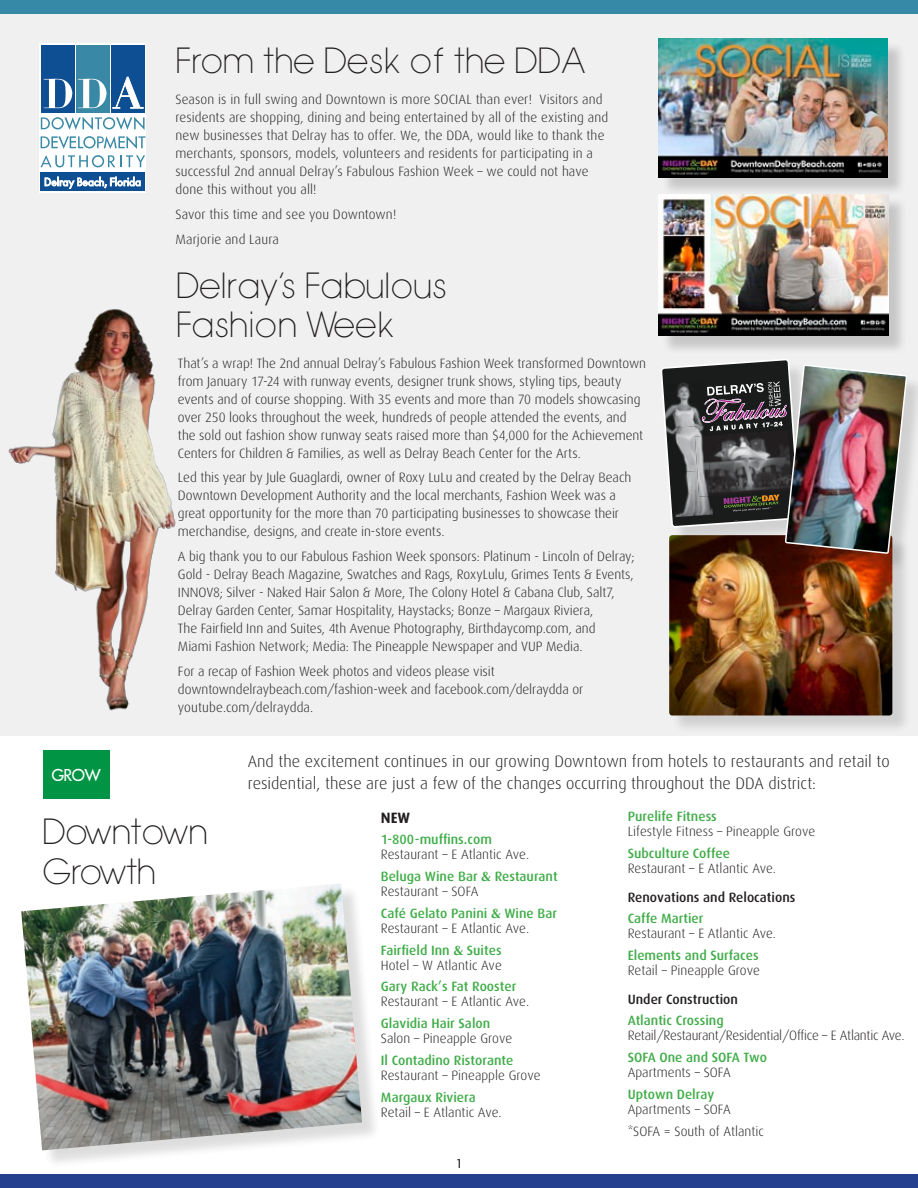
<style>
.page{position:relative;width:918px;height:1188px;background:#fff}
.page>*{position:absolute;margin:0;border:0;box-sizing:border-box;transform-origin:0 0}
.t1{font:33px/39.6px "Avant Garde X Light";color:#231f20}
.t2{font:33px/39.6px "Avant Garde X Light";letter-spacing:-.02em;color:#231f20}
.t3{font:19.2px "LTC Twentieth Century Pro";color:#fff}
.t4{font:300 16.5px/22.5px "Dax";color:#231f20}
.t5{font:700 15px "Dax";color:#231f20}
.t6{font:300 13.5px/18px "Dax";color:#231f20}
.t7{font:500 13.5px/21.8px "Dax";color:#41ad49}
.t8{font:300 13.5px "Dax";letter-spacing:-.02em;color:#231f20}
.t9{font:500 13.5px "Dax";color:#231f20}
.t10{font:500 12px "Avant Garde";color:#231f20}
.s1{font-weight:500;color:#41ad49}
.s2{font-family:"Optima";font-weight:700;color:#41ad49}
.s3{font-weight:300;color:#231f20}
.s4{font-family:"Optima";font-weight:700}
</style>
<div class="page">
<div style="left:0;top:9px;width:918px;height:1179px;background:#f0f0f0"></div>
<div style="left:0;top:736px;width:918px;height:444px;background:#fff"></div>
<div style="left:40px;top:43px;width:106px;height:150px;background:#fff"></div>
<svg style="left:41px;top:117px;width:104px;height:13px"></svg>
<svg style="left:41px;top:136px;width:105px;height:13px"></svg>
<svg style="left:40px;top:155px;width:105px;height:12px"></svg>
<div style="left:41px;top:45px;width:34px;height:67px;background:#0e4f93"></div>
<div style="left:40px;top:172px;width:105px;height:19px;background:#0e4f93"></div>
<div style="left:76px;top:45px;width:34px;height:68px;background:#3988a6"></div>
<div style="left:111px;top:45px;width:34px;height:68px;background:#0e4f93"></div>
<svg style="left:45px;top:177px;width:96px;height:12px"></svg>
<svg style="left:44px;top:77px;width:100px;height:31px"></svg>
<div style="left:43px;top:751px;width:67px;height:48px;background:#009444"></div>
<div style="left:0;top:0;width:918px;height:14px;background:#368aa8"></div>
<div style="left:0;top:1174px;width:918px;height:14px;background:#25408f"></div>
<div style="left:23px;top:886px;width:357px;height:282px;background:#231f20;opacity:.15"></div>
<img style="left:21px;top:883px;width:341px;height:267px">
<div style="left:661px;top:41px;width:245px;height:155px;background:#231f20;opacity:.2"></div>
<img style="left:659px;top:39px;width:229px;height:139px">
<div style="left:661px;top:197px;width:246px;height:158px;background:#231f20;opacity:.2"></div>
<img style="left:659px;top:194px;width:229px;height:142px">
<img style="left:8px;top:309px;width:168px;height:402px">
<div style="left:671px;top:537px;width:240px;height:197px;background:#231f20;opacity:.15"></div>
<img style="left:669px;top:572px;width:223px;height:144px">
<div style="left:787px;top:367px;width:131px;height:205px;background:#231f20;opacity:.15"></div>
<img style="left:661px;top:315px;width:247px;height:257px">
<h1 class="t1" style="left:176px;top:41px;width:412px">From the Desk of the DDA</h1>
<p class="t6" style="left:176px;top:91px;width:434px">Season is in full swing and Downtown is more SOCIAL than ever! Visitors and residents are shopping, dining and being entertained by all of the existing and new businesses that Delray has to offer. We, the DDA, would like to thank the merchants, sponsors, models, volunteers and residents for participating in a successful 2nd annual Delray’s Fabulous Fashion Week – we could not have done this without you all!</p>
<p class="t6" style="left:176px;top:202px;width:222px;line-height:24.8px">Savor this time and see you Downtown!<br>Marjorie and Laura</p>
<h1 class="t1" style="left:176px;top:266px;width:272px">Delray’s Fabulous<br>Fashion Week</h1>
<p class="t6" style="left:178px;top:354px;width:470px">That’s a wrap! The 2nd annual Delray’s Fabulous Fashion Week transformed Downtown from January 17-24 with runway events, designer trunk shows, styling tips, beauty events and of course shopping. With 35 events and more than 70 models showcasing over 250 looks throughout the week, hundreds of people attended the events, and the sold out fashion show runway seats raised more than $4,000 for the Achievement Centers for Children &amp; Families, as well as Delray Beach Center for the Arts.</p>
<p class="t6" style="left:178px;top:469px;width:455px">Led this year by Jule Guaglardi, owner of Roxy LuLu and created by the Delray Beach Downtown Development Authority and the local merchants, Fashion Week was a great opportunity for the more than 70 participating businesses to showcase their merchandise, designs, and create in-store events.</p>
<p class="t6" style="left:178px;top:548px;width:458px">A big thank you to our Fabulous Fashion Week sponsors: Platinum - Lincoln of Delray; Gold - Delray Beach Magazine, Swatches and Rags, RoxyLulu, Grimes Tents &amp; Events, INNOV8; Silver - Naked Hair Salon &amp; More, The Colony Hotel &amp; Cabana Club, Salt7, Delray Garden Center, Samar Hospitality, Haystacks; Bonze – Margaux Riviera,<br>The Fairfield Inn and Suites, 4th Avenue Photography, Birthdaycomp.com, and<br>Miami Fashion Network; Media: The Pineapple Newspaper and VUP Media.</p>
<p class="t6" style="left:178px;top:662px;width:407px">For a recap of Fashion Week photos and videos please visit downtowndelraybeach.com/fashion-week and facebook.com/delraydda or youtube.com/delraydda.</p>
<p class="t4" style="left:248px;top:750px;width:644px">And the excitement continues in our growing Downtown from hotels to restaurants and retail to residential, these are just a few of the changes occurring throughout the DDA district:</p>
<p class="t5" style="left:381px;top:809px;width:31px">NEW</p>
<p class="t7" style="left:381px;top:829px;width:113px">1-800-muffins.com</p>
<p class="t6" style="left:381px;top:844px;width:178px;line-height:21.8px">Restaurant – E Atlantic Ave.<br><span class="s1">Beluga Wine Bar</span> <span class="s2">&amp;</span> <span class="s1">Restaurant</span></p>
<p class="t7" style="left:381px;top:881px;width:178px"><span class="s3">Restaurant – SOFA<br></span>Café Gelato Panini <span class="s4">&amp;</span> Wine Bar</p>
<p class="t6" style="left:381px;top:917px;width:150px;line-height:21.8px">Restaurant – E Atlantic Ave.<br><span class="s1">Fairfield Inn</span> <span class="s2">&amp;</span> <span class="s1">Suites</span></p>
<p class="t6" style="left:381px;top:956px;width:122px">Hotel – W Atlantic Ave</p>
<p class="t7" style="left:381px;top:976px;width:137px">Gary Rack’s Fat Rooster</p>
<p class="t6" style="left:381px;top:993px;width:150px">Restaurant – E Atlantic Ave.</p>
<p class="t7" style="left:381px;top:1013px;width:111px">Glavidia Hair Salon</p>
<p class="t6" style="left:381px;top:1030px;width:133px">Salon – Pineapple Grove</p>
<p class="t7" style="left:381px;top:1049px;width:134px">Il Contadino Ristorante</p>
<p class="t6" style="left:381px;top:1066px;width:161px">Restaurant – Pineapple Grove</p>
<p class="t7" style="left:381px;top:1086px;width:96px">Margaux Riviera</p>
<p class="t6" style="left:381px;top:1103px;width:122px">Retail – E Atlantic Ave.</p>
<h2 class="t3" style="left:51px;top:765px;width:52px">GROW</h2>
<p class="t7" style="left:628px;top:806px;width:91px">Purelife Fitness</p>
<p class="t6" style="left:628px;top:823px;width:189px">Lifestyle Fitness – Pineapple Grove</p>
<p class="t7" style="left:628px;top:843px;width:104px">Subculture Coffee</p>
<p class="t6" style="left:628px;top:860px;width:150px">Restaurant – E Atlantic Ave.</p>
<p class="t9" style="left:628px;top:889px;width:169px">Renovations and Relocations</p>
<p class="t7" style="left:628px;top:908px;width:77px">Caffe Martier</p>
<p class="t6" style="left:628px;top:925px;width:150px">Restaurant – E Atlantic Ave.</p>
<p class="t7" style="left:628px;top:945px;width:133px">Elements and Surfaces</p>
<p class="t6" style="left:628px;top:962px;width:134px">Retail – Pineapple Grove</p>
<p class="t9" style="left:628px;top:991px;width:112px">Under Construction</p>
<p class="t7" style="left:628px;top:1010px;width:98px">Atlantic Crossing</p>
<p class="t8" style="left:628px;top:1028px;width:278px">Retail/Restaurant/Residential/Office – E Atlantic Ave.</p>
<p class="t7" style="left:628px;top:1047px;width:141px">SOFA One and SOFA Two</p>
<p class="t6" style="left:628px;top:1064px;width:104px">Apartments – SOFA</p>
<p class="t7" style="left:628px;top:1083px;width:88px">Uptown Delray</p>
<p class="t6" style="left:628px;top:1098px;width:138px;line-height:21.8px">Apartments – SOFA *SOFA = South of Atlantic</p>
<h1 class="t2" style="left:42px;top:813px;width:167px">Downtown<br>Growth</h1>
<p class="t10" style="left:456px;top:1156px;width:8px">1</p>
</div>
